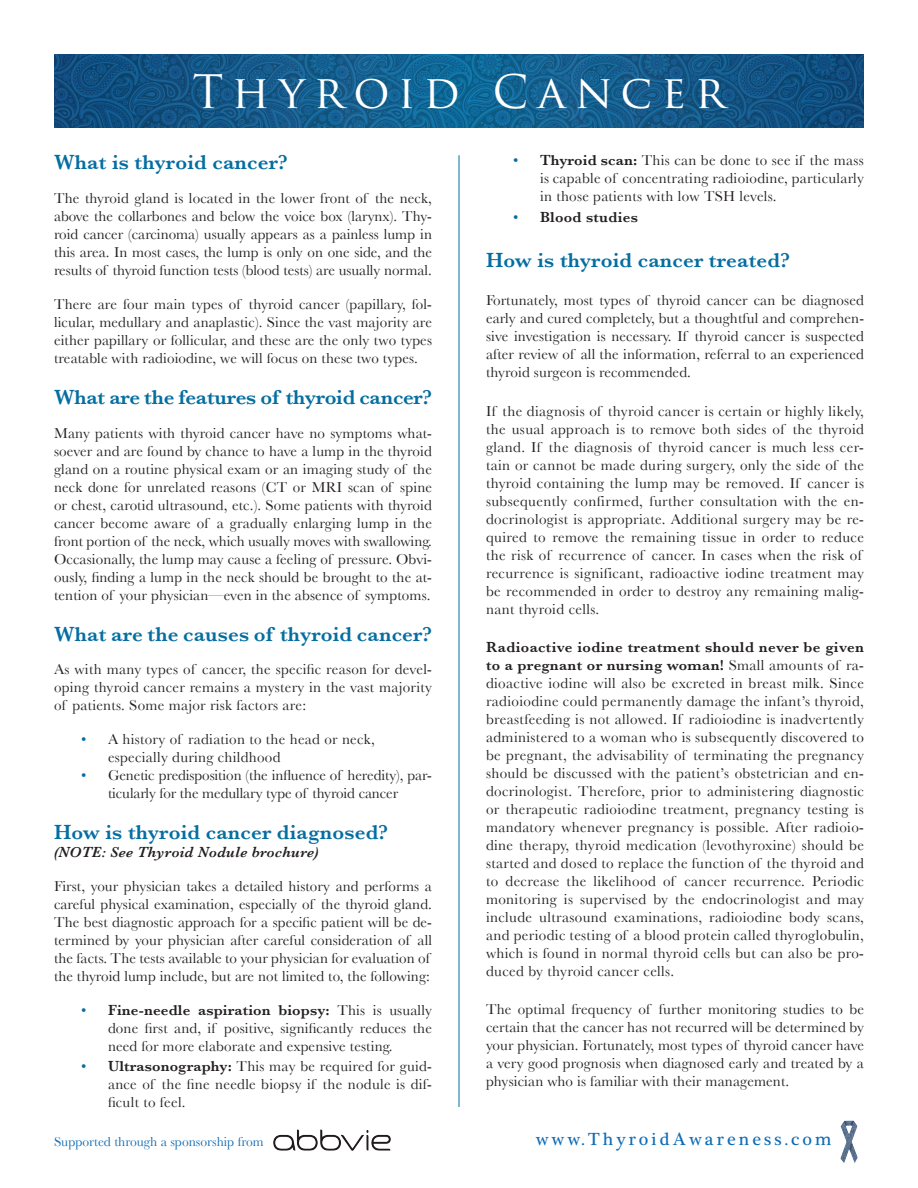
<style>
.page{position:relative;width:918px;height:1188px;background:#fff}
.page>*{position:absolute;margin:0;border:0;box-sizing:border-box;transform-origin:0 0}
.t1{font:45px "Trajan Pro";letter-spacing:.2em;color:#fff}
.t2{font:600 21px "Baskerville";letter-spacing:.01em;color:#056ea1}
.t3{font:600 21px "Baskerville";letter-spacing:-.01em;color:#056ea1}
.t4{font:18px "Plantagenet Cherokee";letter-spacing:.17em;color:#0d6cb6}
.t5{font:15px/18px "Baskerville";letter-spacing:.015em;color:#231f20;text-align:justify}
.t6{font:15px/18px "Baskerville";letter-spacing:-.005em;color:#231f20;text-align:center}
.t7{font:italic 600 15px "Baskerville";letter-spacing:.02em;color:#231f20}
.t8{font:600 15px "Baskerville";letter-spacing:.02em;color:#231f20}
.t9{font:13.5px "Baskerville";color:#116cb4}
.s1{color:#056ea1}
.s2{font-weight:600}
.s3{font-weight:400;color:#056ea1}
</style>
<div class="page">
<hr style="left:459px;top:155px;width:1px;height:952px;background:#056ea1">
<svg style="left:54px;top:54px;width:810px;height:73px;background:#135989"></svg>
<img style="left:840px;top:1120px;width:18px;height:43px">
<img style="left:273px;top:1129px;width:118px;height:22px">
<h1 class="t1" style="left:193px;top:63px;width:534px">Thyroid Cancer</h1>
<h2 class="t2" style="left:54px;top:150px;width:235px">What is thyroid cancer?</h2>
<p class="t5" style="left:54px;top:189px;width:380px">The thyroid gland is located in the lower front of the neck, above the collarbones and below the voice box (larynx). Thy&shy;roid cancer (carcinoma) usually appears as a painless lump in this area. In most cases, the lump is only on one side, and the results of thyroid function tests (blood tests) are usually normal.</p>
<p class="t5" style="left:54px;top:295px;width:380px">There are four main types of thyroid cancer (papillary, fol&shy;licular, medullary and anaplastic). Since the vast majority are either papillary or follicular, and these are the only two types treatable with radioiodine, we will focus on these two types.</p>
<h2 class="t3" style="left:54px;top:385px;width:379px">What are the features of thyroid cancer?</h2>
<p class="t5" style="left:54px;top:424px;width:380px">Many patients with thyroid cancer have no symptoms what&shy;soever and are found by chance to have a lump in the thyroid gland on a routine physical exam or an imaging study of the neck done for unrelated reasons (CT or MRI scan of spine or chest, carotid ultrasound, etc.). Some patients with thyroid cancer become aware of a gradually enlarging lump in the front portion of the neck, which usually moves with swallowing.<br>Occasionally, the lump may cause a feeling of pressure. Obvi&shy;ously, finding a lump in the neck should be brought to the at&shy;tention of your physician—even in the absence of symptoms.</p>
<h2 class="t2" style="left:54px;top:621px;width:379px">What are the causes of thyroid cancer?</h2>
<p class="t5" style="left:54px;top:660px;width:379px">As with many types of cancer, the specific reason for devel&shy;oping thyroid cancer remains a mystery in the vast majority of patients. Some major risk factors are:</p>
<p class="t5" style="left:108px;top:730px;width:268px;text-indent:-27px"><span class="s1">•</span> A history of radiation to the head or neck, especially during childhood</p>
<p class="t6" style="left:81px;top:766px;width:353px"><span class="s1">•</span> Genetic predisposition (the influence of heredity), par&shy;ticularly for the medullary type of thyroid cancer</p>
<h2 class="t2" style="left:54px;top:820px;width:336px">How is thyroid cancer diagnosed?</h2>
<p class="t7" style="left:54px;top:843px;width:266px">(NOTE: See Thyroid Nodule brochure)</p>
<p class="t5" style="left:54px;top:877px;width:380px;text-align:left">First, your physician takes a detailed history and performs a careful physical examination, especially of the thyroid gland.<br>The best diagnostic approach for a specific patient will be de&shy;termined by your physician after careful consideration of all the facts. The tests available to your physician for evaluation of the thyroid lump include, but are not limited to, the following:</p>
<p class="t5" style="left:108px;top:1000px;width:325px;text-indent:-27px"><span class="s1">•</span> <span class="s2">Fine-needle aspiration biopsy:</span> This is usually done first and, if positive, significantly reduces the need for more elaborate and expensive testing.</p>
<p class="t5" style="left:108px;top:1057px;width:325px;text-indent:-27px"><span class="s1">•</span> <span class="s2">Ultrasonography:</span> This may be required for guid&shy;ance of the fine needle biopsy if the nodule is dif&shy;ficult to feel.</p>
<p class="t5" style="left:540px;top:151px;width:326px;text-indent:-27px"><span class="s1">•</span> <span class="s2">Thyroid scan:</span> This can be done to see if the mass is capable of concentrating radioiodine, particularly in those patients with low TSH levels.</p>
<p class="t8" style="left:513px;top:208px;width:126px"><span class="s3">•</span> Blood studies</p>
<h2 class="t2" style="left:486px;top:248px;width:305px">How is thyroid cancer treated?</h2>
<p class="t5" style="left:486px;top:291px;width:380px">Fortunately, most types of thyroid cancer can be diagnosed early and cured completely, but a thoughtful and comprehen&shy;sive investigation is necessary. If thyroid cancer is suspected after review of all the information, referral to an experienced thyroid surgeon is recommended.</p>
<p class="t5" style="left:486px;top:402px;width:379px;text-align:left">If the diagnosis of thyroid cancer is certain or highly likely, the usual approach is to remove both sides of the thyroid gland. If the diagnosis of thyroid cancer is much less cer&shy;tain or cannot be made during surgery, only the side of the thyroid containing the lump may be removed. If cancer is subsequently confirmed, further consultation with the en&shy;docrinologist is appropriate. Additional surgery may be re&shy;quired to remove the remaining tissue in order to reduce the risk of recurrence of cancer. In cases when the risk of recurrence is significant, radioactive iodine treatment may be recommended in order to destroy any remaining malig&shy;nant thyroid cells.</p>
<p class="t5" style="left:486px;top:638px;width:380px"><span class="s2">Radioactive iodine treatment should never be given to a pregnant or nursing woman!</span> Small amounts of ra&shy;dioactive iodine will also be excreted in breast milk. Since radioiodine could permanently damage the infant’s thyroid, breastfeeding is not allowed. If radioiodine is inadvertently administered to a woman who is subsequently discovered to be pregnant, the advisability of terminating the pregnancy should be discussed with the patient’s obstetrician and en&shy;docrinologist. Therefore, prior to administering diagnostic or therapeutic radioiodine treatment, pregnancy testing is mandatory whenever pregnancy is possible. After radioio&shy;dine therapy, thyroid medication (levothyroxine) should be started and dosed to replace the function of the thyroid and to decrease the likelihood of cancer recurrence. Periodic monitoring is supervised by the endocrinologist and may include ultrasound examinations, radioiodine body scans, and periodic testing of a blood protein called thyroglobulin, which is found in normal thyroid cells but can also be pro&shy;duced by thyroid cancer cells.</p>
<p class="t5" style="left:486px;top:1000px;width:380px">The optimal frequency of further monitoring studies to be certain that the cancer has not recurred will be determined by your physician. Fortunately, most types of thyroid cancer have a very good prognosis when diagnosed early and treated by a physician who is familiar with their management.</p>
<p class="t9" style="left:54px;top:1134px;width:211px">Supported through a sponsorship from</p>
<p class="t4" style="left:536px;top:1128px;width:297px">www.ThyroidAwareness.com</p>
</div>
